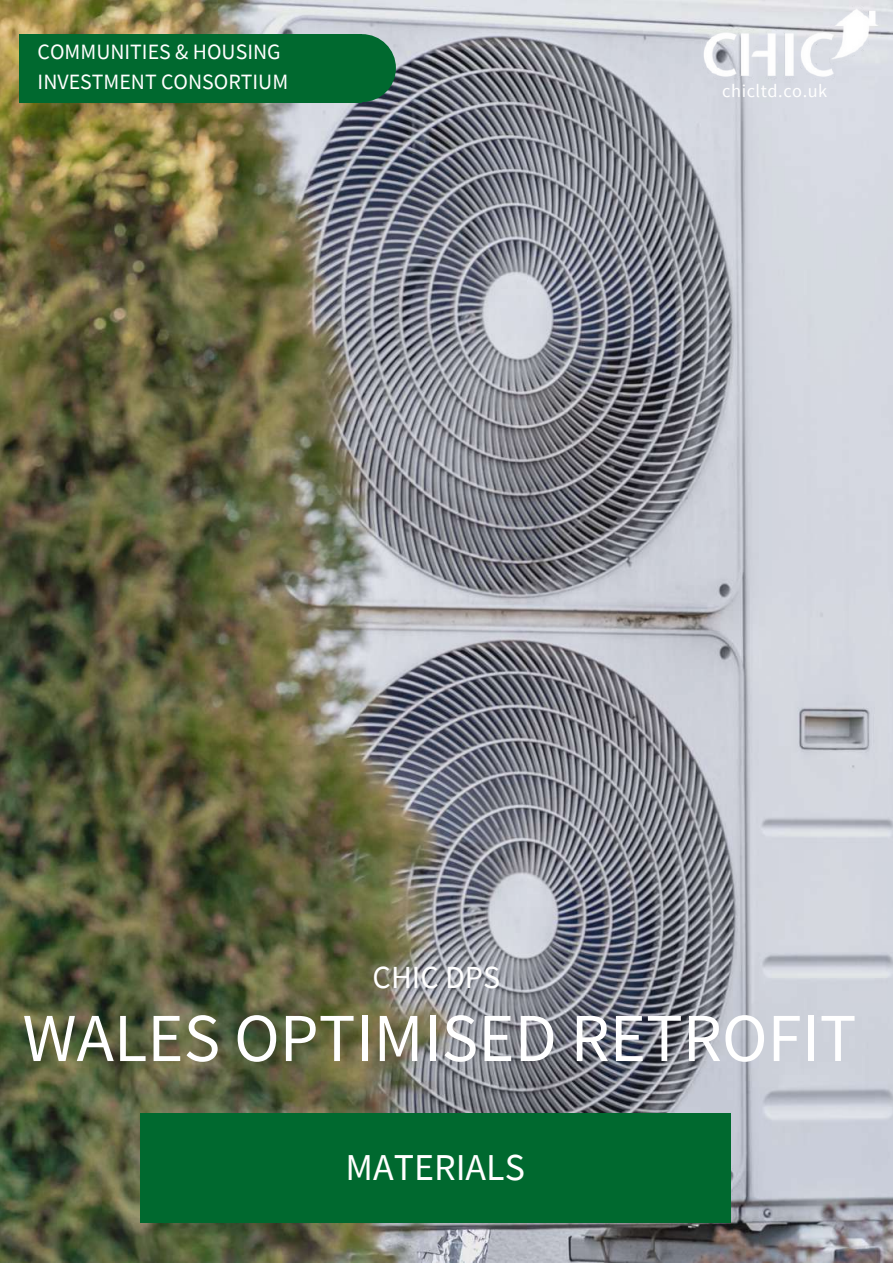
<style>
.page{position:relative;width:893px;height:1264px;background:#fff}
.page>*{position:absolute;margin:0;border:0;box-sizing:border-box;transform-origin:0 0}
.t1{font:68.7px "Source Sans Pro";color:#fff}
.t2{font:37.95px "Source Sans Pro";color:#fff}
.t3{font:32.1px "Source Sans Pro";color:#fff}
.t4{font:21.9px/30.3px "Source Sans Pro";color:#fff}
.t5{font:18.3px "Source Sans Pro";letter-spacing:.03em;color:#fff}
</style>
<div class="page">
<img style="left:0;top:0;width:892px;height:1262px">
<div style="left:20px;top:34px;width:342px;height:68px;background:#00692f"></div>
<div style="left:328px;top:34px;width:68px;height:68px;background:#00692f;border-radius:50%"></div>
<img style="left:696px;top:6px;width:182px;height:83px">
<div style="left:140px;top:1113px;width:590px;height:109px;background:#00692f"></div>
<p class="t4" style="left:38px;top:36px;width:252px">COMMUNITIES &amp; HOUSING<br>INVESTMENT CONSORTIUM</p>
<p class="t5" style="left:722px;top:79px;width:106px">chicltd.co.uk</p>
<h3 class="t3" style="left:372px;top:956px;width:129px">CHIC DPS</h3>
<h1 class="t1" style="left:22px;top:993px;width:835px">WALES OPTIMISED RETROFIT</h1>
<h2 class="t2" style="left:345px;top:1142px;width:181px">MATERIALS</h2>
</div>
